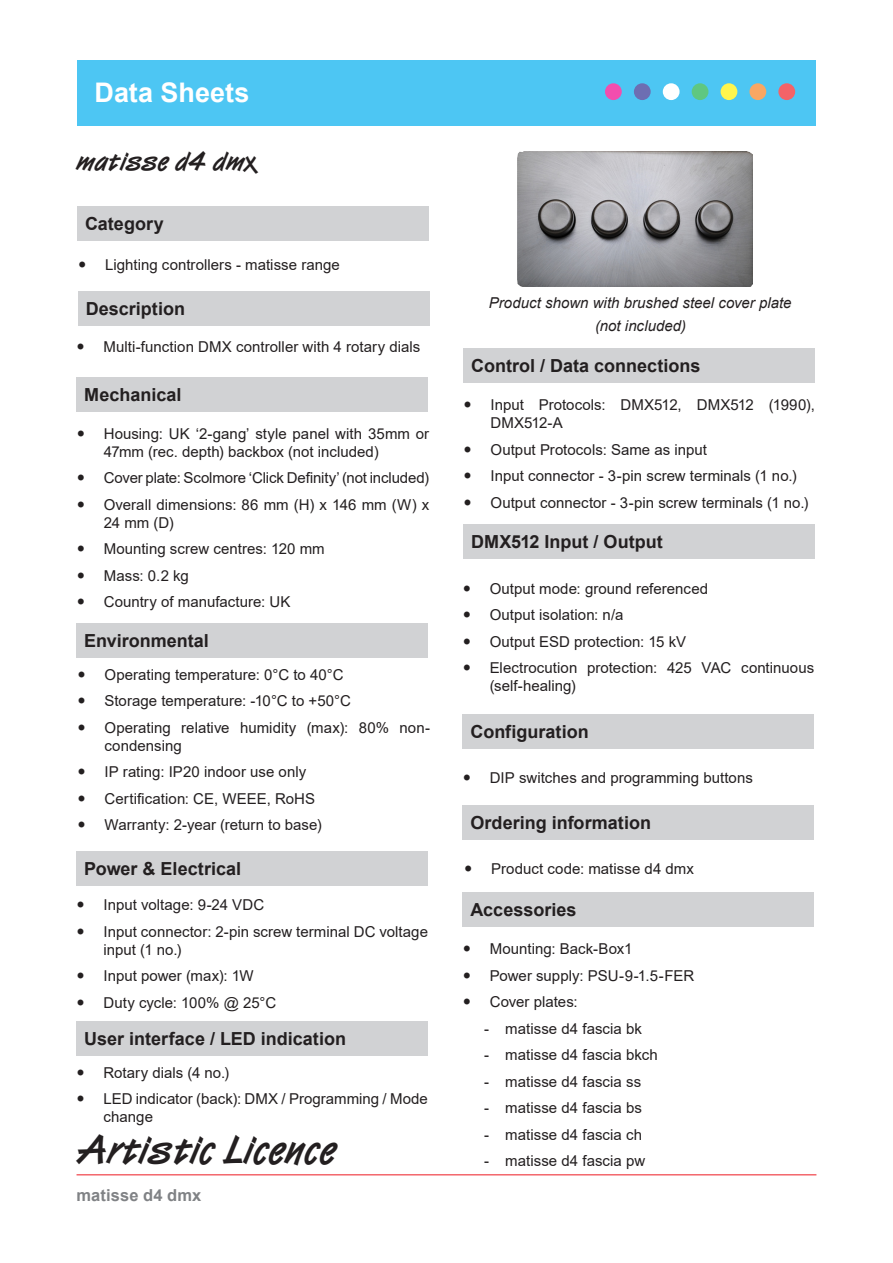
<style>
.page{position:relative;width:893px;height:1263px;background:#fff}
.page>*{position:absolute;margin:0;border:0;box-sizing:border-box;transform-origin:0 0}
.t1{font:40.95px "Van Dijk Bold Let Plain";color:#231f20}
.Appendix_Table_Heade{font:27px "Van Dijk Bold Let Plain";letter-spacing:-.005em;color:#231f20}
.t2{font:700 27px "Arial";color:#fff}
.t3{font:700 18px "Arial";color:#231f20}
.t4{font:700 16.5px "Arial";letter-spacing:.005em;color:#808285}
.Bullet_list{font:15px/18px "Arial";color:#231f20}
.Hyphenated_list{font:15px "Arial";letter-spacing:.005em;color:#231f20}
.Main_body{font:italic 15px "Arial";color:#231f20}
</style>
<div class="page">
<hr style="left:77px;top:1174px;width:739px;height:1px;background:#ee2028">
<div style="left:77px;top:60px;width:739px;height:66px;background:#4dc6f3"></div>
<svg style="left:778px;top:83px;width:17px;height:17px"></svg>
<svg style="left:749px;top:83px;width:17px;height:17px"></svg>
<div style="left:721px;top:83px;width:16px;height:17px;background:#fff54d;border-radius:50%"></div>
<div style="left:692px;top:83px;width:16px;height:17px;background:#5fc781;border-radius:50%"></div>
<div style="left:663px;top:83px;width:17px;height:17px;background:#fff;border-radius:50%"></div>
<div style="left:634px;top:83px;width:17px;height:17px;background:#6d6eb2;border-radius:50%"></div>
<div style="left:605px;top:83px;width:17px;height:17px;background:#f24eae;border-radius:50%"></div>
<img style="left:517px;top:152px;width:235px;height:135px">
<div style="left:77px;top:206px;width:352px;height:35px;background:#d1d2d4"></div>
<div style="left:78px;top:291px;width:351px;height:34px;background:#d1d2d4"></div>
<div style="left:77px;top:377px;width:351px;height:35px;background:#d1d2d4"></div>
<div style="left:77px;top:623px;width:351px;height:35px;background:#d1d2d4"></div>
<div style="left:77px;top:851px;width:351px;height:35px;background:#d1d2d4"></div>
<div style="left:77px;top:1021px;width:351px;height:35px;background:#d1d2d4"></div>
<div style="left:463px;top:348px;width:352px;height:34px;background:#d1d2d4"></div>
<div style="left:463px;top:714px;width:351px;height:35px;background:#d1d2d4"></div>
<div style="left:463px;top:805px;width:351px;height:35px;background:#d1d2d4"></div>
<div style="left:463px;top:892px;width:351px;height:35px;background:#d1d2d4"></div>
<div style="left:463px;top:524px;width:352px;height:35px;background:#d1d2d4"></div>
<h2 class="t2" style="left:95px;top:73px;width:156px">Data Sheets</h2>
<p class="Appendix_Table_Heade" style="left:77px;top:144px;width:183px">matisse d4 dmx</p>
<p class="t3" style="left:85px;top:211px;width:80px">Category</p>
<p class="Bullet_list" style="left:105px;top:256px;width:236px">Lighting controllers - matisse range</p>
<p class="t3" style="left:86px;top:296px;width:101px">Description</p>
<p class="Bullet_list" style="left:104px;top:338px;width:318px">Multi-function DMX controller with 4 rotary dials</p>
<p class="t3" style="left:84px;top:382px;width:99px">Mechanical</p>
<p class="Bullet_list" style="left:104px;top:424px;width:327px">Housing: UK ‘2-gang’ style panel with 35mm or<br>47mm (rec. depth) backbox (not included)</p>
<p class="Bullet_list" style="left:104px;top:469px;width:327px">Cover plate: Scolmore ‘Click Definity’ (not included)</p>
<p class="Bullet_list" style="left:104px;top:495px;width:327px">Overall dimensions: 86 mm (H) x 146 mm (W) x<br>24 mm (D)</p>
<p class="Bullet_list" style="left:104px;top:540px;width:222px">Mounting screw centres: 120 mm</p>
<p class="Bullet_list" style="left:104px;top:566px;width:87px">Mass: 0.2 kg</p>
<p class="Bullet_list" style="left:104px;top:593px;width:188px">Country of manufacture: UK</p>
<p class="t3" style="left:84px;top:628px;width:126px">Environmental</p>
<p class="Bullet_list" style="left:104px;top:665px;width:241px">Operating temperature: 0°C to 40°C</p>
<p class="Bullet_list" style="left:104px;top:692px;width:248px">Storage temperature: -10°C to +50°C</p>
<p class="Bullet_list" style="left:104px;top:718px;width:327px">Operating relative humidity (max): 80% non&shy;condensing</p>
<p class="Bullet_list" style="left:104px;top:763px;width:203px">IP rating: IP20 indoor use only</p>
<p class="Bullet_list" style="left:104px;top:789px;width:212px">Certification: CE, WEEE, RoHS</p>
<p class="Bullet_list" style="left:104px;top:816px;width:219px">Warranty: 2-year (return to base)</p>
<p class="t3" style="left:84px;top:856px;width:159px">Power &amp; Electrical</p>
<p class="Bullet_list" style="left:104px;top:896px;width:162px">Input voltage: 9-24 VDC</p>
<p class="Bullet_list" style="left:104px;top:922px;width:326px">Input connector: 2-pin screw terminal DC voltage input (1 no.)</p>
<p class="Bullet_list" style="left:104px;top:967px;width:152px">Input power (max): 1W</p>
<p class="Bullet_list" style="left:104px;top:993px;width:174px">Duty cycle: 100% @ 25°C</p>
<p class="t3" style="left:84px;top:1026px;width:263px">User interface / LED indication</p>
<p class="Bullet_list" style="left:104px;top:1063px;width:127px">Rotary dials (4 no.)</p>
<p class="Bullet_list" style="left:104px;top:1090px;width:326px">LED indicator (back): DMX / Programming / Mode change</p>
<p class="t1" style="left:77px;top:1123px;width:261px">Artistic Licence</p>
<p class="t4" style="left:77px;top:1183px;width:126px">matisse d4 dmx</p>
<p class="Main_body" style="left:489px;top:293px;width:304px">Product shown with brushed steel cover plate</p>
<p class="Main_body" style="left:595px;top:316px;width:93px">(not included)</p>
<p class="t3" style="left:471px;top:353px;width:231px">Control / Data connections</p>
<p class="Bullet_list" style="left:490px;top:396px;width:326px">Input Protocols: DMX512, DMX512 (1990),<br>DMX512-A</p>
<p class="Bullet_list" style="left:490px;top:440px;width:218px">Output Protocols: Same as input</p>
<p class="Bullet_list" style="left:490px;top:467px;width:308px">Input connector - 3-pin screw terminals (1 no.)</p>
<p class="Bullet_list" style="left:490px;top:493px;width:320px">Output connector - 3-pin screw terminals (1 no.)</p>
<p class="t3" style="left:471px;top:529px;width:193px">DMX512 Input / Output</p>
<p class="Bullet_list" style="left:490px;top:579px;width:220px">Output mode: ground referenced</p>
<p class="Bullet_list" style="left:490px;top:606px;width:135px">Output isolation: n/a</p>
<p class="Bullet_list" style="left:490px;top:632px;width:198px">Output ESD protection: 15 kV</p>
<p class="Bullet_list" style="left:490px;top:659px;width:326px">Electrocution protection: 425 VAC continuous (self-healing)</p>
<p class="t3" style="left:470px;top:719px;width:120px">Configuration</p>
<p class="Bullet_list" style="left:490px;top:768px;width:265px">DIP switches and programming buttons</p>
<p class="t3" style="left:470px;top:810px;width:182px">Ordering information</p>
<p class="Bullet_list" style="left:491px;top:859px;width:204px">Product code: matisse d4 dmx</p>
<p class="t3" style="left:470px;top:897px;width:108px">Accessories</p>
<p class="Bullet_list" style="left:490px;top:940px;width:144px">Mounting: Back-Box1</p>
<p class="Bullet_list" style="left:490px;top:966px;width:206px">Power supply: PSU-9-1.5-FER</p>
<p class="Bullet_list" style="left:490px;top:993px;width:90px">Cover plates:</p>
<p class="Hyphenated_list" style="left:484px;top:1018px;width:159px">- matisse d4 fascia bk</p>
<p class="Hyphenated_list" style="left:484px;top:1045px;width:175px">- matisse d4 fascia bkch</p>
<p class="Hyphenated_list" style="left:484px;top:1071px;width:159px">- matisse d4 fascia ss</p>
<p class="Hyphenated_list" style="left:484px;top:1098px;width:159px">- matisse d4 fascia bs</p>
<p class="Hyphenated_list" style="left:484px;top:1124px;width:160px">- matisse d4 fascia ch</p>
<p class="Hyphenated_list" style="left:484px;top:1151px;width:163px">- matisse d4 fascia pw</p>
</div>
